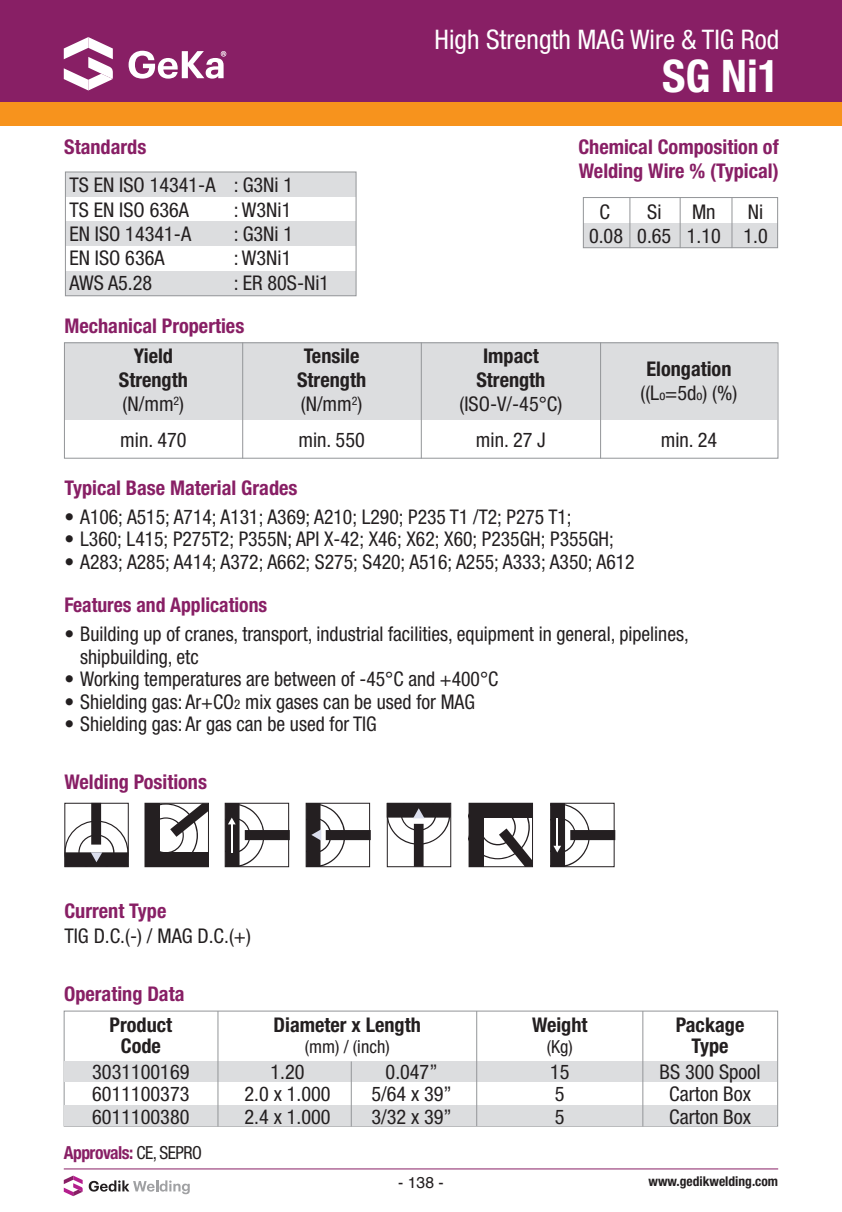
<style>
.page{position:relative;width:842px;height:1212px;background:#fff}
.page>*{position:absolute;margin:0;border:0;box-sizing:border-box;transform-origin:0 0}
.t1{font:700 condensed 45px "Helvetica Neue LT Std";color:#fff}
.t2{font:condensed 27px "Helvetica Neue LT Std";color:#fff}
.t3{font:condensed 20.25px/22.5px "Helvetica Neue LT Std";color:#231f20;text-align:center}
.t4{font:700 condensed 20.25px/24.3px "Helvetica Neue LT Std";color:#881f65}
.t5{font:700 condensed 20.25px/24.3px "Helvetica Neue LT Std";color:#231f20;text-align:center}
.t6{font:700 condensed 18px "Helvetica Neue LT Std";letter-spacing:-.03em;color:#881f65}
.t7{font:condensed 18px "Helvetica Neue LT Std";color:#231f20}
.t8{font:15.75px "Helvetica";color:#231f20}
.t9{font:700 condensed 13.5px "Helvetica Neue LT Std";color:#231f20}
.s1{font-weight:400}
.s2{font-weight:400;font-size:13.5px}
.s3{font-size:13.5px}
.s4{font-weight:400;color:#231f20}
</style>
<div class="page">
<hr style="left:64px;top:1168px;width:714px;height:1px;background:#881f65">
<svg style="left:89px;top:1180px;width:101px;height:14px"></svg>
<svg style="left:64px;top:1175px;width:19px;height:21px"></svg>
<div style="left:0;top:0;width:842px;height:102px;background:#881f65"></div>
<div style="left:0;top:102px;width:842px;height:23px;background:#f7931d"></div>
<svg style="left:64px;top:37px;width:49px;height:53px"></svg>
<svg style="left:129px;top:51px;width:97px;height:28px"></svg>
<div style="left:64px;top:803px;width:65px;height:64px;border:1px solid #241f21"></div>
<svg style="left:65px;top:803px;width:63px;height:64px"></svg>
<svg style="left:145px;top:803px;width:64px;height:64px"></svg>
<svg style="left:225px;top:803px;width:65px;height:64px"></svg>
<hr style="left:231px;top:824px;width:2px;height:28px;background:#fff">
<svg style="left:551px;top:803px;width:64px;height:64px"></svg>
<hr style="left:556px;top:817px;width:2px;height:29px;background:#fff">
<svg style="left:306px;top:803px;width:65px;height:64px"></svg>
<svg style="left:387px;top:803px;width:64px;height:64px"></svg>
<svg style="left:469px;top:803px;width:63px;height:64px"></svg>
<div style="left:66px;top:172px;width:290px;height:25px;background:#dcdddf"></div>
<div style="left:66px;top:271px;width:290px;height:25px;background:#dcdddf"></div>
<div style="left:66px;top:221px;width:290px;height:25px;background:#dcdddf"></div>
<div style="left:65px;top:172px;width:291px;height:124px;border:1px solid #939598"></div>
<div style="left:583px;top:223px;width:195px;height:25px;background:#dcdddf"></div>
<div style="left:583px;top:197px;width:195px;height:51px;border:1px solid #939598"></div>
<hr style="left:629px;top:197px;width:1px;height:51px;background:#939598">
<hr style="left:732px;top:197px;width:1px;height:51px;background:#939598">
<hr style="left:680px;top:197px;width:1px;height:51px;background:#939598">
<div style="left:64px;top:342px;width:713px;height:78px;background:#dcdddf"></div>
<div style="left:64px;top:342px;width:714px;height:116px;border:1px solid #939598"></div>
<hr style="left:242px;top:342px;width:1px;height:116px;background:#939598">
<hr style="left:421px;top:342px;width:1px;height:116px;background:#939598">
<hr style="left:600px;top:342px;width:1px;height:116px;background:#939598">
<div style="left:64px;top:1011px;width:714px;height:115px;border:1px solid #939598"></div>
<div style="left:64px;top:1061px;width:713px;height:21px;background:#dcdddf"></div>
<div style="left:64px;top:1105px;width:713px;height:21px;background:#dcdddf"></div>
<hr style="left:218px;top:1011px;width:1px;height:115px;background:#939598">
<hr style="left:476px;top:1011px;width:1px;height:115px;background:#939598">
<hr style="left:351px;top:1061px;width:1px;height:65px;background:#939598">
<hr style="left:642px;top:1011px;width:1px;height:115px;background:#939598">
<p class="t4" style="left:64px;top:135px;width:84px">Standards</p>
<p class="t3" style="left:69px;top:173px;width:225px;line-height:24.3px;text-align:left">TS EN ISO 14341-A : G3Ni 1<br>TS EN ISO 636A</p>
<p class="t3" style="left:234px;top:198px;width:59px">: W3Ni1</p>
<p class="t3" style="left:69px;top:222px;width:123px">EN ISO 14341-A</p>
<p class="t3" style="left:234px;top:222px;width:61px">: G3Ni 1</p>
<p class="t3" style="left:69px;top:247px;width:97px">EN ISO 636A</p>
<p class="t3" style="left:234px;top:247px;width:59px">: W3Ni1</p>
<p class="t3" style="left:69px;top:271px;width:84px">AWS A5.28</p>
<p class="t3" style="left:234px;top:271px;width:97px">: ER 80S-Ni1</p>
<p class="t4" style="left:64px;top:313px;width:181px">Mechanical Properties</p>
<p class="t5" style="left:119px;top:343px;width:70px">Yield<br>Strength <span class="s1">(N/mm</span><sup>2</sup><span class="s1">)</span></p>
<p class="t3" style="left:120px;top:428px;width:68px">min. 470</p>
<p class="t5" style="left:297px;top:343px;width:70px">Tensile<br>Strength <span class="s1">(N/mm</span><sup>2</sup><span class="s1">)</span></p>
<p class="t3" style="left:298px;top:428px;width:68px">min. 550</p>
<h2 class="t2" style="left:435px;top:24px;width:346px">High Strength MAG Wire &amp; TIG Rod</h2>
<h1 class="t1" style="left:662px;top:49px;width:119px">SG Ni1</h1>
<p class="t4" style="left:578px;top:135px;width:202px">Chemical Composition of<br>Welding Wire % (Typical)</p>
<p class="t3" style="left:599px;top:200px;width:12px">C</p>
<p class="t3" style="left:647px;top:200px;width:16px">Si</p>
<p class="t3" style="left:692px;top:200px;width:25px">Mn</p>
<p class="t3" style="left:589px;top:199px;width:180px;line-height:24.3px;text-align:right">Ni<br>0.08 0.65 1.10 1.0</p>
<p class="t5" style="left:476px;top:343px;width:70px">Impact<br>Strength</p>
<p class="t3" style="left:460px;top:386px;width:104px;line-height:35.6px">(ISO-V/-45°C) min. 27 J</p>
<p class="t5" style="left:640px;top:356px;width:98px;text-align:left">Elongation <span class="s1">((L</span><span class="s2">o</span><span class="s1">=5d</span><span class="s2">o</span><span class="s1">) (%)</span></p>
<p class="t3" style="left:661px;top:428px;width:58px">min. 24</p>
<p class="t4" style="left:64px;top:475px;width:235px">Typical Base Material Grades</p>
<p class="t3" style="left:64px;top:505px;width:509px">• A106; A515; A714; A131; A369; A210; L290; P235 T1 /T2; P275 T1;</p>
<p class="t3" style="left:64px;top:528px;width:551px">• L360; L415; P275T2; P355N; API X-42; X46; X62; X60; P235GH; P355GH;</p>
<p class="t3" style="left:64px;top:550px;width:572px">• A283; A285; A414; A372; A662; S275; S420; A516; A255; A333; A350; A612</p>
<p class="t4" style="left:64px;top:593px;width:204px">Features and Applications</p>
<p class="t3" style="left:80px;top:623px;width:610px;text-align:left;text-indent:-16px">• Building up of cranes, transport, industrial facilities, equipment in general, pipelines, shipbuilding, etc</p>
<p class="t3" style="left:64px;top:668px;width:435px">• Working temperatures are between of -45°C and +400°C</p>
<p class="t3" style="left:64px;top:690px;width:412px">• Shielding gas: Ar+CO<span class="s3">2</span> mix gases can be used for MAG</p>
<p class="t3" style="left:64px;top:713px;width:314px">• Shielding gas: Ar gas can be used for TIG</p>
<p class="t4" style="left:64px;top:770px;width:144px">Welding Positions</p>
<p class="t4" style="left:64px;top:898px;width:103px">Current Type</p>
<p class="t3" style="left:64px;top:924px;width:188px">TIG D.C.(-) / MAG D.C.(+)</p>
<p class="t4" style="left:64px;top:981px;width:122px">Operating Data</p>
<p class="t5" style="left:110px;top:1015px;width:64px;line-height:20.2px">Product<br>Code</p>
<p class="t5" style="left:273px;top:1013px;width:149px">Diameter x Length</p>
<p class="t7" style="left:305px;top:1036px;width:86px">(mm) / (inch)</p>
<p class="t5" style="left:532px;top:1013px;width:57px">Weight</p>
<p class="t7" style="left:547px;top:1036px;width:28px">(Kg)</p>
<p class="t5" style="left:676px;top:1015px;width:70px;line-height:20.2px">Package<br>Type</p>
<p class="t3" style="left:92px;top:1060px;width:99px;text-align:justify">3031100169<br>6011100373<br>6011100380</p>
<p class="t3" style="left:245px;top:1060px;width:87px">1.20<br>2.0 x 1.000<br>2.4 x 1.000</p>
<p class="t3" style="left:550px;top:1060px;width:21px;text-align:left">15<br>5<br>5</p>
<p class="t3" style="left:659px;top:1060px;width:103px">BS 300 Spool<br>Carton Box<br>Carton Box</p>
<p class="t3" style="left:371px;top:1060px;width:82px">0.047”<br>5/64 x 39”<br>3/32 x 39”</p>
<p class="t6" style="left:64px;top:1141px;width:140px">Approvals: <span class="s4">CE, SEPRO</span></p>
<p class="t8" style="left:398px;top:1170px;width:47px">- 138 -</p>
<p class="t9" style="left:648px;top:1173px;width:131px">www.gedikwelding.com</p>
</div>
